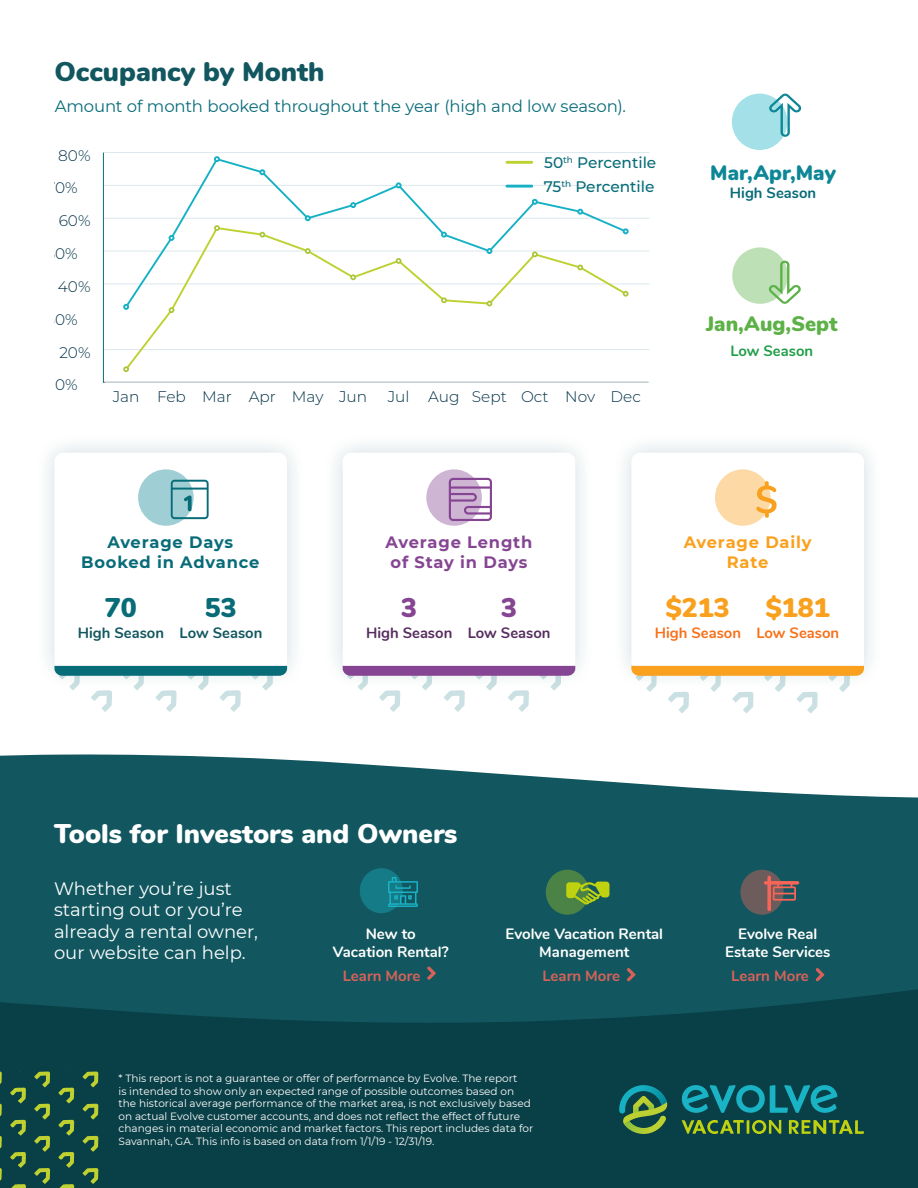
<style>
.page{position:relative;width:918px;height:1188px;background:#fff}
.page>*{position:absolute;margin:0;border:0;box-sizing:border-box;transform-origin:0 0}
.t1{font:900 27px "Nunito";color:#fff}
.t2{font:900 27px "Nunito";color:#12575f}
.t3{font:900 27px "Nunito";color:#f9a11e}
.t4{font:900 27px "Nunito";color:#086c78}
.t5{font:900 27px "Nunito";color:#854592}
.t6{font:900 21px "Nunito";color:#5cb147}
.t7{font:900 21px "Nunito";color:#0d8695}
.t8{font:18px/21.6px "Montserrat";color:#fff}
.t9{font:16.5px "Montserrat";letter-spacing:-.01em;color:#086c78}
.t10{font:700 16.5px/19.8px "Montserrat";letter-spacing:.05em;color:#086c78;text-align:center}
.t11{font:700 16.5px/19.8px "Montserrat";letter-spacing:.05em;color:#854592}
.t12{font:700 16.5px/19.8px "Montserrat";letter-spacing:.05em;color:#f9a11e;text-align:center}
.t13{font:300 15.3px "Montserrat";color:#003146}
.t14{font:500 15.3px "Montserrat";color:#086c78}
.t15{font:700 15px/18px "Nunito";color:#fff;text-align:center}
.t16{font:700 15px "Nunito";color:#d7625a}
.t17{font:700 15px "Nunito";color:#12575f}
.t18{font:700 15px "Nunito";color:#572d5f}
.t19{font:700 15px "Nunito";color:#f6711a}
.t20{font:700 15px "Nunito";color:#086c78}
.t21{font:700 15px "Nunito";color:#219e49}
.t22{font:10.5px/12.6px "Montserrat";color:#fff}
</style>
<div class="page">
<svg style="left:0;top:754px;width:918px;height:48px;fill:#12575f"></svg>
<div style="left:0;top:802px;width:918px;height:307px;background:#12575f"></div>
<div style="left:35px;top:433px;width:272px;height:258px;background:#12575f;opacity:.2"></div>
<div style="left:54px;top:453px;width:233px;height:218px;background:#fff;border-radius:9px"></div>
<svg style="left:138px;top:469px;width:56px;height:57px;background:#a0cfd5"></svg>
<svg style="left:54px;top:625px;width:233px;height:87px"></svg>
<div style="left:323px;top:433px;width:272px;height:258px;background:#12575f;opacity:.2"></div>
<div style="left:343px;top:453px;width:232px;height:218px;background:#fff;border-radius:9px"></div>
<svg style="left:426px;top:469px;width:56px;height:57px"></svg>
<svg style="left:343px;top:665px;width:232px;height:47px"></svg>
<div style="left:612px;top:433px;width:272px;height:258px;background:#12575f;opacity:.2"></div>
<div style="left:631px;top:453px;width:233px;height:218px;background:#fff;border-radius:9px"></div>
<div style="left:715px;top:469px;width:56px;height:57px;background:#fcd9a5;border-radius:50%"></div>
<svg style="left:631px;top:664px;width:233px;height:49px"></svg>
<svg style="left:449px;top:478px;width:43px;height:43px;background:#bd9bc4"></svg>
<svg style="left:171px;top:480px;width:38px;height:39px"></svg>
<svg style="left:756px;top:481px;width:21px;height:37px"></svg>
<div style="left:360px;top:868px;width:43px;height:45px;background:#157b87;border-radius:50%"></div>
<svg style="left:388px;top:877px;width:30px;height:30px"></svg>
<svg style="left:427px;top:967px;width:9px;height:12px"></svg>
<div style="left:740px;top:870px;width:44px;height:45px;background:#6c5c5c;border-radius:50%"></div>
<svg style="left:764px;top:876px;width:35px;height:35px"></svg>
<svg style="left:816px;top:968px;width:8px;height:11px"></svg>
<svg style="left:0;top:979px;width:918px;height:209px;fill:#093f46"></svg>
<svg style="left:682px;top:1120px;width:99px;height:14px"></svg>
<svg style="left:789px;top:1120px;width:75px;height:14px"></svg>
<svg style="left:682px;top:1085px;width:155px;height:28px;background:#107380"></svg>
<svg style="left:619px;top:1085px;width:49px;height:49px;background:#3d7a52"></svg>
<svg style="left:0;top:1168px;width:2px;height:16px"></svg>
<svg style="left:10px;top:1184px;width:16px;height:4px"></svg>
<svg style="left:34px;top:1168px;width:16px;height:16px"></svg>
<svg style="left:58px;top:1184px;width:16px;height:4px"></svg>
<svg style="left:82px;top:1168px;width:16px;height:16px"></svg>
<svg style="left:0;top:1136px;width:2px;height:16px"></svg>
<svg style="left:10px;top:1152px;width:16px;height:16px"></svg>
<svg style="left:34px;top:1136px;width:16px;height:16px"></svg>
<svg style="left:58px;top:1152px;width:16px;height:16px"></svg>
<svg style="left:82px;top:1136px;width:16px;height:16px"></svg>
<svg style="left:0;top:1104px;width:2px;height:16px"></svg>
<svg style="left:10px;top:1120px;width:16px;height:16px"></svg>
<svg style="left:34px;top:1104px;width:16px;height:16px"></svg>
<svg style="left:58px;top:1120px;width:16px;height:16px"></svg>
<svg style="left:82px;top:1104px;width:16px;height:16px"></svg>
<svg style="left:0;top:1072px;width:2px;height:15px"></svg>
<svg style="left:10px;top:1088px;width:16px;height:15px"></svg>
<svg style="left:34px;top:1072px;width:16px;height:15px"></svg>
<svg style="left:58px;top:1088px;width:16px;height:15px"></svg>
<svg style="left:82px;top:1072px;width:16px;height:15px"></svg>
<div style="left:546px;top:870px;width:43px;height:45px;background:#4b8346;border-radius:50%"></div>
<svg style="left:627px;top:968px;width:9px;height:13px"></svg>
<svg style="left:566px;top:881px;width:43px;height:23px"></svg>
<div style="left:732px;top:94px;width:55px;height:56px;background:#a4e0e8;border-radius:50%"></div>
<div style="left:732px;top:247px;width:56px;height:57px;background:#bee0b6;border-radius:50%"></div>
<svg style="left:769px;top:94px;width:33px;height:43px"></svg>
<svg style="left:769px;top:261px;width:32px;height:43px"></svg>
<hr style="left:103px;top:382px;width:545px;height:1px;background:#000">
<hr style="left:103px;top:153px;width:1px;height:229px;background:#096c78">
<hr style="left:104px;top:382px;width:545px;height:1px;background:#dbe8ed">
<hr style="left:104px;top:349px;width:545px;height:1px;background:#dbe8ed">
<hr style="left:104px;top:283px;width:545px;height:1px;background:#dbe8ed">
<hr style="left:104px;top:251px;width:545px;height:1px;background:#dbe8ed">
<hr style="left:104px;top:218px;width:545px;height:1px;background:#dbe8ed">
<hr style="left:104px;top:185px;width:545px;height:1px;background:#dbe8ed">
<hr style="left:104px;top:152px;width:545px;height:1px;background:#dbe8ed">
<svg style="left:123px;top:156px;width:506px;height:216px"></svg>
<hr style="left:507px;top:161px;width:25px;height:3px;background:#bed130">
<hr style="left:507px;top:185px;width:25px;height:3px;background:#17b1c5">
<h1 class="t2" style="left:54px;top:52px;width:272px">Occupancy by Month</h1>
<h3 class="t9" style="left:55px;top:95px;width:573px">Amount of month booked throughout the year (high and low season).</h3>
<h3 class="t13" style="left:58px;top:145px;width:34px">80%</h3>
<h3 class="t13" style="left:46px;top:178px;width:33px">70%</h3>
<h3 class="t13" style="left:59px;top:210px;width:33px">60%</h3>
<h3 class="t13" style="left:46px;top:243px;width:33px">50%</h3>
<h3 class="t13" style="left:58px;top:276px;width:34px">40%</h3>
<h3 class="t13" style="left:46px;top:309px;width:33px">30%</h3>
<h3 class="t13" style="left:59px;top:342px;width:33px">20%</h3>
<h3 class="t13" style="left:50px;top:375px;width:30px">10%</h3>
<h3 class="t14" style="left:544px;top:152px;width:114px">50<sup>th</sup> Percentile</h3>
<h3 class="t14" style="left:544px;top:176px;width:112px">75<sup>th</sup> Percentile</h3>
<h3 class="t13" style="left:113px;top:386px;width:256px">Jan Feb Mar Apr May Jun</h3>
<h3 class="t13" style="left:388px;top:386px;width:255px">Jul Aug Sept Oct Nov Dec</h3>
<h2 class="t7" style="left:710px;top:157px;width:127px">Mar,Apr,May</h2>
<h3 class="t20" style="left:730px;top:181px;width:88px">High Season</h3>
<h2 class="t6" style="left:706px;top:308px;width:133px">Jan,Aug,Sept</h2>
<h3 class="t21" style="left:730px;top:340px;width:84px">Low Season</h3>
<h3 class="t10" style="left:81px;top:532px;width:180px">Average Days<br>Booked in Advance</h3>
<h1 class="t4" style="left:105px;top:587px;width:33px">70</h1>
<h1 class="t4" style="left:205px;top:587px;width:33px">53</h1>
<h3 class="t17" style="left:78px;top:621px;width:186px">High Season Low Season</h3>
<h3 class="t11" style="left:386px;top:532px;width:148px">Average Length of Stay in Days</h3>
<h1 class="t5" style="left:401px;top:587px;width:17px">3</h1>
<h1 class="t5" style="left:501px;top:587px;width:17px">3</h1>
<h3 class="t18" style="left:366px;top:621px;width:186px">High Season Low Season</h3>
<h3 class="t12" style="left:684px;top:532px;width:129px">Average Daily<br>Rate</h3>
<h1 class="t3" style="left:666px;top:587px;width:65px">$213</h1>
<h1 class="t3" style="left:766px;top:587px;width:65px">$181</h1>
<h3 class="t19" style="left:655px;top:621px;width:186px">High Season Low Season</h3>
<h1 class="t1" style="left:54px;top:814px;width:405px">Tools for Investors and Owners</h1>
<h3 class="t8" style="left:54px;top:877px;width:206px">Whether you’re just starting out or you’re already a rental owner, our website can help.</h3>
<h3 class="t15" style="left:333px;top:924px;width:117px">New to<br>Vacation Rental?</h3>
<h3 class="t16" style="left:343px;top:964px;width:79px">Learn More</h3>
<h3 class="t15" style="left:506px;top:923px;width:159px">Evolve Vacation Rental<br>Management</h3>
<h3 class="t16" style="left:542px;top:964px;width:79px">Learn More</h3>
<p class="t22" style="left:119px;top:1072px;width:416px">* This report is not a guarantee or offer of performance by Evolve. The report<br>is intended to show only an expected range of possible outcomes based on the historical average performance of the market area, is not exclusively based on actual Evolve customer accounts, and does not reflect the effect of future changes in material economic and market factors. This report includes data for Savannah, GA. This info is based on data from 1/1/19 - 12/31/19.</p>
<h3 class="t15" style="left:725px;top:923px;width:107px">Evolve Real<br>Estate Services</h3>
<h3 class="t16" style="left:731px;top:964px;width:79px">Learn More</h3>
</div>
